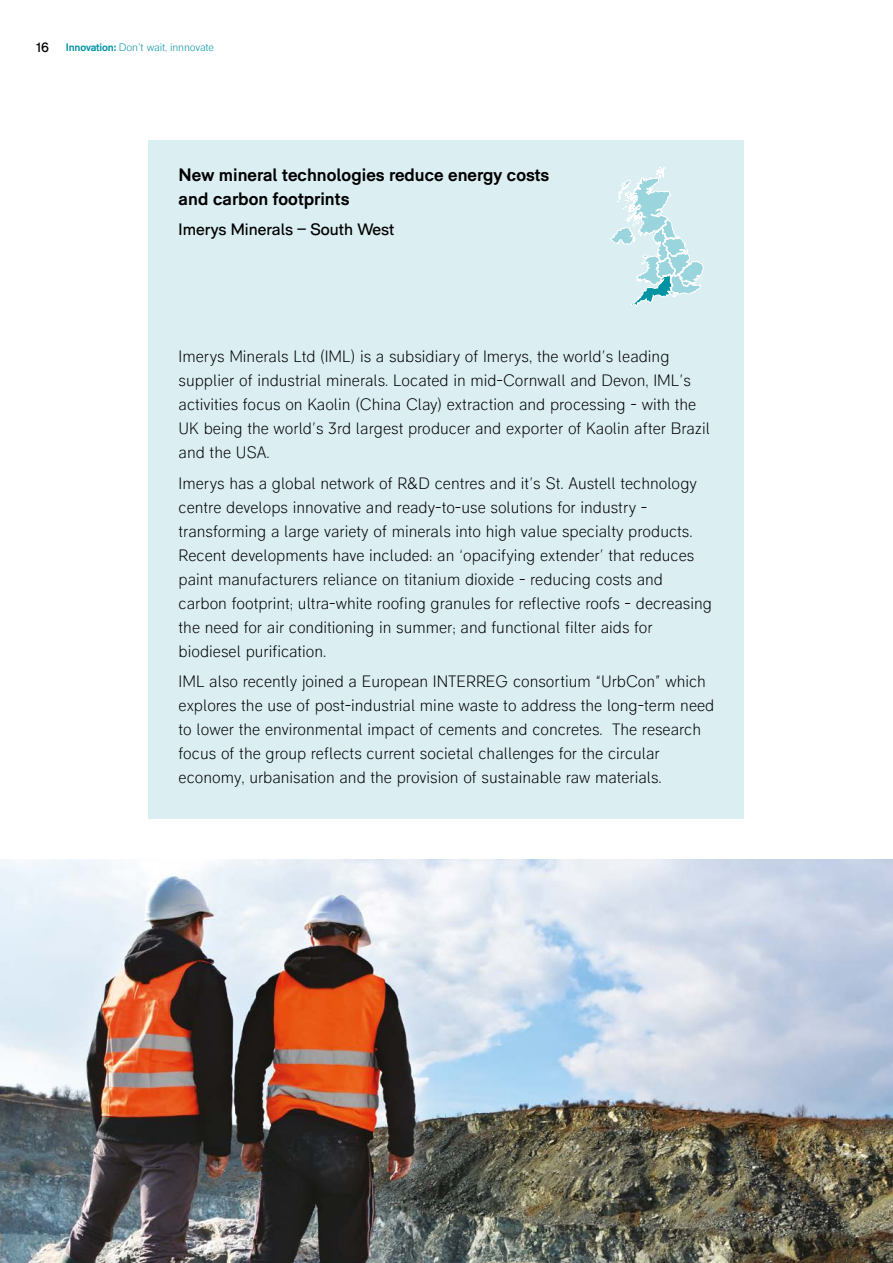
<style>
.page{position:relative;width:893px;height:1263px;background:#fff}
.page>*{position:absolute;margin:0;border:0;box-sizing:border-box;transform-origin:0 0}
.t1{font:700 18px/24px "RM Pro";color:#000}
.t2{font:300 16.5px/24px "RM Pro";color:#000}
.t3{font:16.5px "RM Pro";color:#000}
.t4{font:13.5px "RM Pro";color:#000}
.t5{font:300 10.8px "RM Pro";letter-spacing:-.015em;color:#0093a4}
.s1{font-weight:700}
</style>
<div class="page">
<div style="left:149px;top:140px;width:595px;height:679px;background:#dbeef2"></div>
<svg style="left:610px;top:167px;width:93px;height:139px"></svg>
<img style="left:0;top:860px;width:893px;height:403px">
<p class="t4" style="left:36px;top:39px;width:14px">16</p>
<p class="t5" style="left:66px;top:41px;width:150px"><span class="s1">Innovation:</span> Don’t wait, innnovate</p>
<p class="t1" style="left:179px;top:163px;width:372px">New mineral technologies reduce energy costs and carbon footprints</p>
<p class="t3" style="left:179px;top:219px;width:217px">Imerys Minerals – South West</p>
<p class="t2" style="left:179px;top:345px;width:533px">Imerys Minerals Ltd (IML) is a subsidiary of Imerys, the world’s leading supplier of industrial minerals. Located in mid-Cornwall and Devon, IML’s activities focus on Kaolin (China Clay) extraction and processing - with the UK being the world’s 3rd largest producer and exporter of Kaolin after Brazil and the USA.</p>
<p class="t2" style="left:179px;top:471px;width:535px">Imerys has a global network of R&amp;D centres and it’s St. Austell technology centre develops innovative and ready-to-use solutions for industry - transforming a large variety of minerals into high value specialty products.<br>Recent developments have included: an ‘opacifying extender’ that reduces paint manufacturers reliance on titanium dioxide - reducing costs and carbon footprint; ultra-white roofing granules for reflective roofs - decreasing the need for air conditioning in summer; and functional filter aids for biodiesel purification.</p>
<p class="t2" style="left:179px;top:670px;width:537px">IML also recently joined a European INTERREG consortium “UrbCon” which explores the use of post-industrial mine waste to address the long-term need to lower the environmental impact of cements and concretes. The research focus of the group reflects current societal challenges for the circular economy, urbanisation and the provision of sustainable raw materials.</p>
</div>
